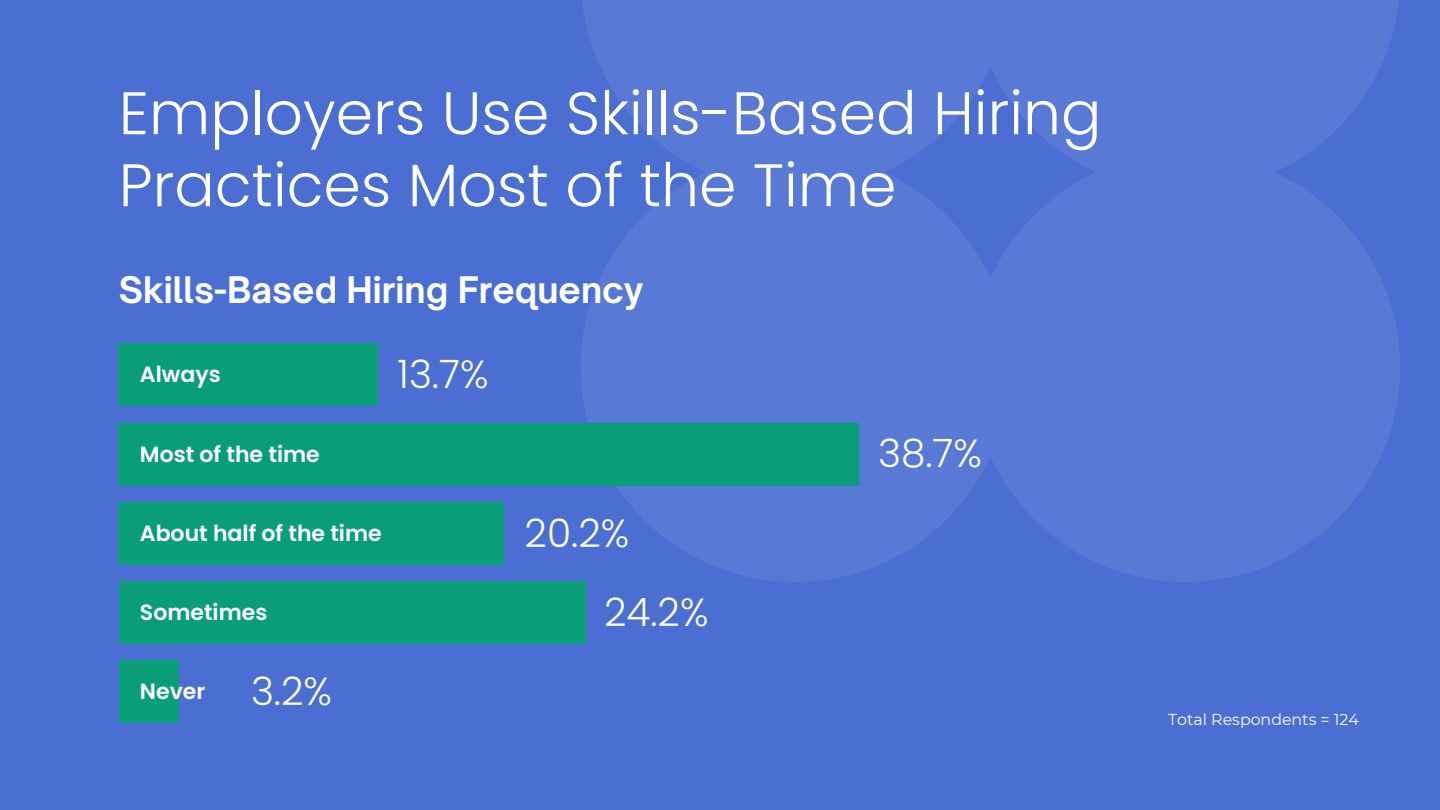
<style>
.page{position:relative;width:1440px;height:810px;background:#4a6ed2}
.page>*{position:absolute;margin:0;border:0;box-sizing:border-box;transform-origin:0 0}
.t1{font:300 60px/72px "Poppins";color:#fff}
.t2{font:300 39.2px "Poppins";color:#fff}
.t3{font:700 35px "Open Sauce One";color:#fff}
.t4{font:600 22px "Poppins";color:#fff}
.t5{font:15.8px "Montserrat";color:#fff}
</style>
<div class="page">
<svg style="left:581px;top:0;width:819px;height:582px;fill:#5879d5"></svg>
<div style="left:119px;top:343px;width:259px;height:63px;background:#0a9e78"></div>
<div style="left:119px;top:423px;width:740px;height:62px;background:#0a9e78"></div>
<div style="left:119px;top:502px;width:385px;height:63px;background:#0a9e78"></div>
<div style="left:119px;top:581px;width:466px;height:63px;background:#0a9e78"></div>
<div style="left:119px;top:661px;width:59px;height:62px;background:#0a9e78"></div>
<p class="t1" style="left:119px;top:77px;width:984px">Employers Use Skills-Based Hiring<br>Practices Most of the Time</p>
<h2 class="t3" style="left:119px;top:268px;width:526px">Skills-Based Hiring Frequency</h2>
<h4 class="t4" style="left:140px;top:359px;width:82px">Always</h4>
<h2 class="t4" style="left:140px;top:438px;width:181px">Most of the time</h2>
<h1 class="t2" style="left:398px;top:347px;width:92px">13.7%</h1>
<h4 class="t4" style="left:140px;top:518px;width:243px">About half of the time</h4>
<h2 class="t4" style="left:140px;top:597px;width:129px">Sometimes</h2>
<h2 class="t4" style="left:140px;top:676px;width:67px">Never</h2>
<h4 class="t2" style="left:251px;top:664px;width:82px">3.2%</h4>
<h2 class="t2" style="left:525px;top:505px;width:106px">20.2%</h2>
<h4 class="t2" style="left:604px;top:585px;width:106px">24.2%</h4>
<h3 class="t2" style="left:878px;top:426px;width:105px">38.7%</h3>
<h4 class="t5" style="left:1168px;top:709px;width:192px">Total Respondents = 124</h4>
</div>
